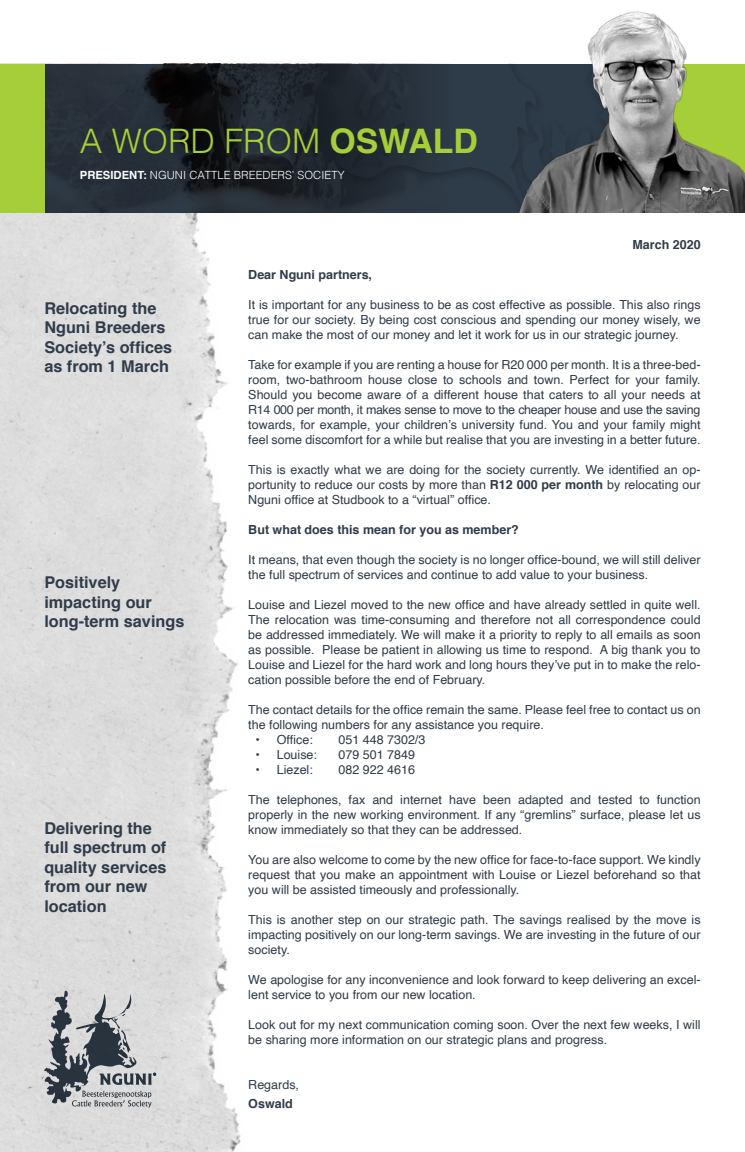
<style>
.page{position:relative;width:745px;height:1152px;background:#fff}
.page>*{position:absolute;margin:0;border:0;box-sizing:border-box;transform-origin:0 0}
.t1{font:300 33.75px "Helvetica";color:#a6ce39}
.t2{font:700 16.25px/19.5px "Helvetica";color:#2f3c49}
.t3{font:12.5px/15px "Helvetica";color:#2f3c49;text-align:justify}
.t4{font:700 12.5px "Helvetica";color:#2f3c49}
.t5{font:300 11.25px "Helvetica";color:#fff}
.s1{font-weight:700}
</style>
<div class="page">
<img style="left:0;top:213px;width:241px;height:939px">
<svg style="left:44px;top:64px;width:283px;height:149px;fill:#252e37"></svg>
<svg style="left:330px;top:64px;width:184px;height:149px;fill:#2a3541"></svg>
<img style="left:514px;top:11px;width:230px;height:202px">
<svg style="left:44px;top:990px;width:112px;height:117px"></svg>
<div style="left:0;top:64px;width:44px;height:149px;background:#a6ce39"></div>
<h1 class="t1" style="left:80px;top:112px;width:399px">A WORD FROM <span class="s1">OSWALD</span></h1>
<p class="t5" style="left:80px;top:165px;width:266px"><span class="s1">PRESIDENT:</span> NGUNI CATTLE BREEDERS’ SOCIETY</p>
<p class="t4" style="left:632px;top:234px;width:70px">March 2020</p>
<h2 class="t2" style="left:44px;top:298px;width:129px">Relocating the<br>Nguni Breeders<br>Society’s offices as from 1 March</h2>
<h2 class="t2" style="left:44px;top:573px;width:141px">Positively impacting our long-term savings</h2>
<h2 class="t2" style="left:44px;top:818px;width:123px">Delivering the full spectrum of quality services from our new location</h2>
<p class="t4" style="left:248px;top:264px;width:125px">Dear Nguni partners,</p>
<p class="t3" style="left:248px;top:297px;width:453px">It is important for any business to be as cost effective as possible. This also rings true for our society. By being cost conscious and spending our money wisely, we can make the most of our money and let it work for us in our strategic journey.</p>
<p class="t3" style="left:248px;top:357px;width:453px">Take for example if you are renting a house for R20 000 per month. It is a three-bed&shy;room, two-bathroom house close to schools and town. Perfect for your family.<br>Should you become aware of a different house that caters to all your needs at R14 000 per month, it makes sense to move to the cheaper house and use the saving towards, for example, your children’s university fund. You and your family might feel some discomfort for a while but realise that you are investing in a better future.</p>
<p class="t3" style="left:248px;top:462px;width:453px">This is exactly what we are doing for the society currently. We identified an op&shy;portunity to reduce our costs by more than <span class="s1">R12 000 per month</span> by relocating our Nguni office at Studbook to a “virtual” office.</p>
<p class="t4" style="left:248px;top:519px;width:272px">But what does this mean for you as member?</p>
<p class="t3" style="left:248px;top:552px;width:453px">It means, that even though the society is no longer office-bound, we will still deliver the full spectrum of services and continue to add value to your business.</p>
<p class="t3" style="left:248px;top:597px;width:453px">Louise and Liezel moved to the new office and have already settled in quite well.<br>The relocation was time-consuming and therefore not all correspondence could be addressed immediately. We will make it a priority to reply to all emails as soon as possible. Please be patient in allowing us time to respond. A big thank you to Louise and Liezel for the hard work and long hours they’ve put in to make the relo&shy;cation possible before the end of February.</p>
<p class="t3" style="left:248px;top:702px;width:453px">The contact details for the office remain the same. Please feel free to contact us on the following numbers for any assistance you require.</p>
<p class="t3" style="left:255px;top:732px;width:59px">• Office:</p>
<p class="t3" style="left:338px;top:732px;width:88px">051 448 7302/3</p>
<p class="t3" style="left:255px;top:747px;width:63px">• Louise:</p>
<p class="t3" style="left:338px;top:747px;width:78px">079 501 7849</p>
<p class="t3" style="left:255px;top:762px;width:59px">• Liezel:</p>
<p class="t3" style="left:338px;top:762px;width:78px">082 922 4616</p>
<p class="t3" style="left:248px;top:792px;width:453px">The telephones, fax and internet have been adapted and tested to function properly in the new working environment. If any “gremlins” surface, please let us know immediately so that they can be addressed.</p>
<p class="t3" style="left:248px;top:852px;width:453px">You are also welcome to come by the new office for face-to-face support. We kindly request that you make an appointment with Louise or Liezel beforehand so that you will be assisted timeously and professionally.</p>
<p class="t3" style="left:248px;top:912px;width:453px">This is another step on our strategic path. The savings realised by the move is impacting positively on our long-term savings. We are investing in the future of our society.</p>
<p class="t3" style="left:248px;top:972px;width:453px">We apologise for any inconvenience and look forward to keep delivering an excel&shy;lent service to you from our new location.</p>
<p class="t3" style="left:248px;top:1017px;width:453px">Look out for my next communication coming soon. Over the next few weeks, I will be sharing more information on our strategic plans and progress.</p>
<p class="t3" style="left:248px;top:1077px;width:52px">Regards,</p>
<p class="t4" style="left:248px;top:1093px;width:46px">Oswald</p>
</div>
